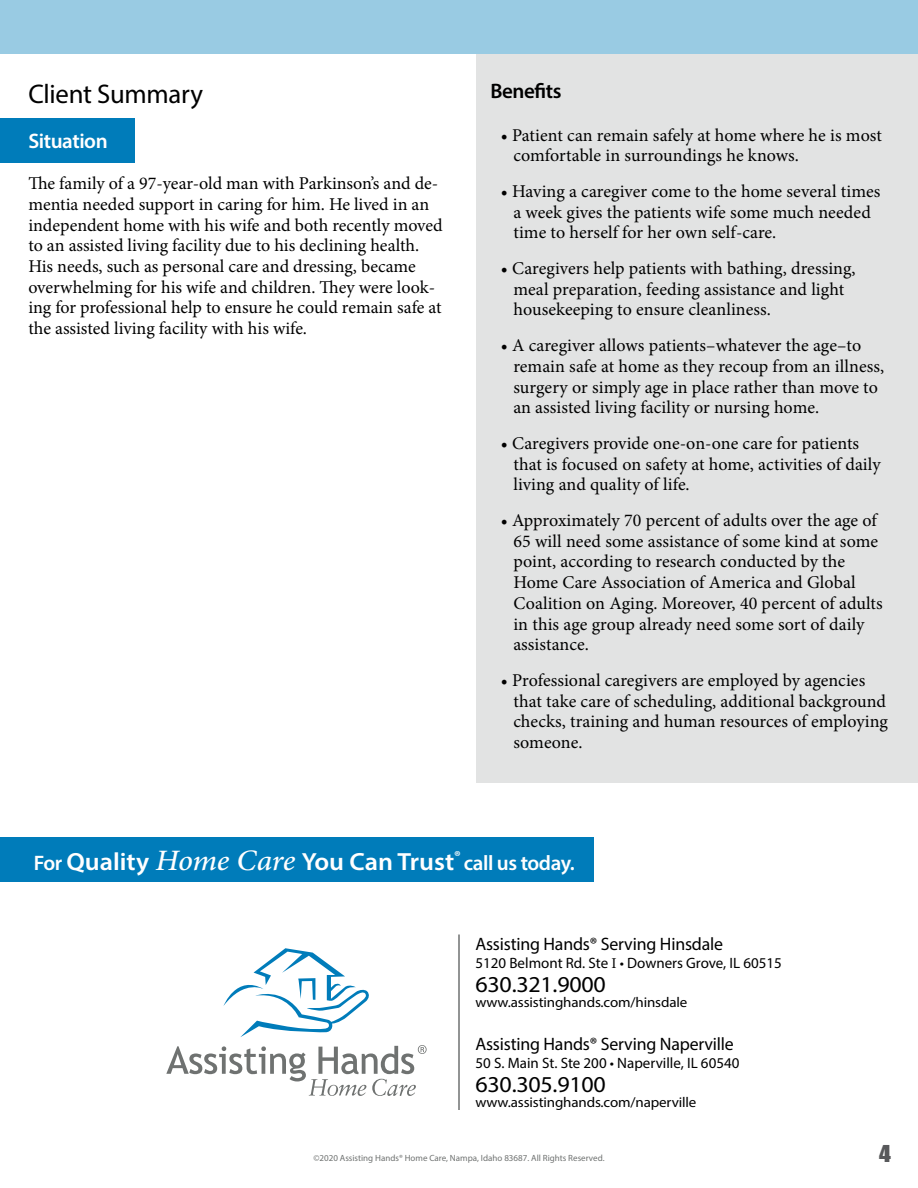
<style>
.page{position:relative;width:918px;height:1188px;background:#fff}
.page>*{position:absolute;margin:0;border:0;box-sizing:border-box;transform-origin:0 0}
.t1{font:27px "Myriad Pro";letter-spacing:-.01em;color:#000}
.t2{font:600 24.9px "Myriad Pro";color:#fff;scale:1.05 1}
.t3{font:22.8px "Myriad Pro";letter-spacing:-.01em;color:#000;scale:1.05 1}
.t4{font:21.3px "Impact";color:#58595b;scale:1.11 1}
.t5{font:600 21px "Myriad Pro";letter-spacing:-.02em;color:#fff}
.t6{font:600 21px "Myriad Pro";letter-spacing:-.02em;color:#000}
.t7{font:18px/20.7px "Minion Pro";color:#000}
.t8{font:18px "Myriad Pro";letter-spacing:-.01em;color:#000}
.t9{font:15px "Myriad Pro";color:#000}
.t10{font:14.25px "Myriad Pro";letter-spacing:-.01em;color:#000;scale:1.05 1}
.t11{font:9px "Myriad Pro";color:#6f7271}
.s1{font-size:21px}
.s2{font-family:"Minion Pro";font-weight:500;font-style:italic;font-size:29.7px}
.s3{font-family:"Minion Pro"}
</style>
<div class="page">
<div style="left:0;top:837px;width:594px;height:45px;background:#007cba"></div>
<div style="left:476px;top:0;width:442px;height:783px;background:#e2e3e3"></div>
<svg style="left:166px;top:1045px;width:261px;height:51px"></svg>
<svg style="left:224px;top:948px;width:145px;height:89px"></svg>
<hr style="left:458px;top:934px;width:2px;height:176px;background:#6f7271">
<div style="left:0;top:0;width:918px;height:54px;background:#99cbe3"></div>
<div style="left:0;top:118px;width:135px;height:45px;background:#007cba"></div>
<h1 class="t1" style="left:28px;top:77px;width:176px">Client Summary</h1>
<p class="t5" style="left:28px;top:127px;width:81px">Situation</p>
<p class="t7" style="left:28px;top:173px;width:416px">The family of a 97-year-old man with Parkinson’s and de&shy;mentia needed support in caring for him. He lived in an independent home with his wife and both recently moved to an assisted living facility due to his declining health.<br>His needs, such as personal care and dressing, became overwhelming for his wife and children. They were look&shy;ing for professional help to ensure he could remain safe at the assisted living facility with his wife.</p>
<p class="t6" style="left:490px;top:78px;width:73px">Benefits</p>
<p class="t7" style="left:513px;top:125px;width:370px;text-indent:-13px">• Patient can remain safely at home where he is most comfortable in surroundings he knows.</p>
<p class="t7" style="left:513px;top:181px;width:369px;text-indent:-13px">• Having a caregiver come to the home several times a week gives the patients wife some much needed time to herself for her own self-care.</p>
<p class="t7" style="left:513px;top:258px;width:344px;text-indent:-13px">• Caregivers help patients with bathing, dressing, meal preparation, feeding assistance and light housekeeping to ensure cleanliness.</p>
<p class="t7" style="left:513px;top:335px;width:372px;text-indent:-13px">• A caregiver allows patients–whatever the age–to remain safe at home as they recoup from an illness, surgery or simply age in place rather than move to an assisted living facility or nursing home.</p>
<p class="t7" style="left:513px;top:433px;width:369px;text-indent:-13px">• Caregivers provide one-on-one care for patients that is focused on safety at home, activities of daily living and quality of life.</p>
<p class="t7" style="left:513px;top:510px;width:371px;text-indent:-13px">• Approximately 70 percent of adults over the age of 65 will need some assistance of some kind at some point, according to research conducted by the Home Care Association of America and Global Coalition on Aging. Moreover, 40 percent of adults in this age group already need some sort of daily assistance.</p>
<p class="t7" style="left:513px;top:670px;width:376px;text-indent:-13px">• Professional caregivers are employed by agencies that take care of scheduling, additional background checks, training and human resources of employing someone.</p>
<h2 class="t2" style="left:34px;top:846px;width:517px"><span class="s1">For</span> Quality <span class="s2">Home Care</span> You Can Trust<sup>®</sup> <span class="s1">call us today.</span></h2>
<p class="t8" style="left:476px;top:932px;width:249px">Assisting Hands® Serving Hinsdale</p>
<p class="t9" style="left:476px;top:953px;width:308px">5120 Belmont Rd. Ste <span class="s3">I</span> • Downers Grove, IL 60515</p>
<p class="t3" style="left:476px;top:970px;width:126px">630.321.9000</p>
<p class="t10" style="left:476px;top:993px;width:203px">www.assistinghands.com/hinsdale</p>
<p class="t8" style="left:476px;top:1033px;width:260px">Assisting Hands® Serving Naperville</p>
<p class="t9" style="left:476px;top:1053px;width:265px">50 S. Main St. Ste 200 • Naperville, IL 60540</p>
<p class="t3" style="left:476px;top:1070px;width:126px">630.305.9100</p>
<p class="t10" style="left:476px;top:1093px;width:212px">www.assistinghands.com/naperville</p>
<p class="t11" style="left:313px;top:1152px;width:293px">©2020 Assisting Hands® Home Care, Nampa, Idaho 83687. All Rights Reserved.</p>
<p class="t4" style="left:879px;top:1140px;width:12px">4</p>
</div>
